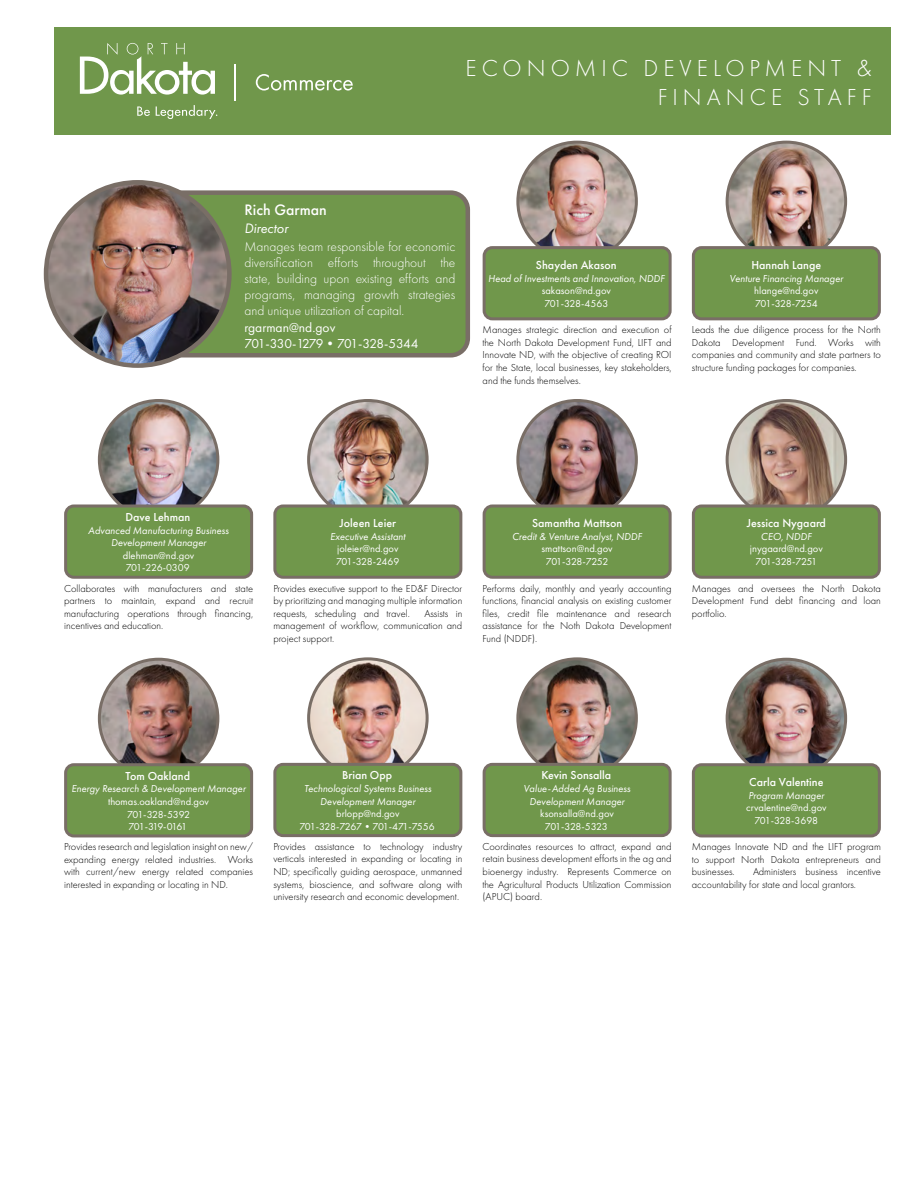
<style>
.page{position:relative;width:918px;height:1188px;background:#fff}
.page>*{position:absolute;margin:0;border:0;box-sizing:border-box;transform-origin:0 0}
.t1{font:300 24px/28.8px "Futura PT";letter-spacing:.21em;color:#fff;text-align:right}
.t2{font:500 15.75px "Futura PT";color:#fff}
.t3{font:italic 14.25px "Futura PT";color:#fff}
.t4{font:300 13.5px/16.2px "Futura PT";color:#fff;text-align:justify}
.t5{font:13.5px/16.2px "Futura PT";letter-spacing:-.025em;color:#fff}
.t6{font:500 12px "Futura PT";color:#fff}
.t7{font:300 10.5px/12.6px "Futura PT";color:#000;text-align:justify}
.t8{font:italic 10.5px/12.6px "Futura PT";color:#fff;text-align:center}
.t9{font:10.5px/12.6px "Futura PT";color:#fff;text-align:center}
.t10{font:10.5px/12.6px "Futura PT";letter-spacing:-.025em;color:#fff;text-align:center}
</style>
<div class="page">
<div style="left:54px;top:27px;width:837px;height:108px;background:#70974b"></div>
<svg style="left:137px;top:106px;width:13px;height:10px"></svg>
<svg style="left:156px;top:105px;width:61px;height:14px"></svg>
<svg style="left:80px;top:43px;width:135px;height:52px"></svg>
<svg style="left:256px;top:74px;width:97px;height:17px"></svg>
<hr style="left:235px;top:64px;width:1px;height:37px;background:#fff">
<img style="left:99px;top:400px;width:119px;height:119px;border-radius:59px">
<div style="left:98px;top:399px;width:121px;height:121px;border:3px solid #796e66;border-radius:50%"></div>
<div style="left:66px;top:506px;width:186px;height:71px;background:#70974b;border-radius:8px"></div>
<div style="left:64px;top:504px;width:189px;height:75px;border:3px solid #796e66;border-radius:8px"></div>
<img style="left:518px;top:659px;width:118px;height:118px;border-radius:59px">
<div style="left:516px;top:657px;width:122px;height:122px;border:3px solid #796e66;border-radius:50%"></div>
<div style="left:484px;top:764px;width:186px;height:72px;background:#70974b;border-radius:8px"></div>
<div style="left:483px;top:763px;width:189px;height:74px;border:3px solid #796e66;border-radius:8px"></div>
<img style="left:309px;top:659px;width:118px;height:118px;border-radius:59px">
<div style="left:307px;top:657px;width:122px;height:122px;border:3px solid #796e66;border-radius:50%"></div>
<div style="left:275px;top:764px;width:186px;height:72px;background:#70974b;border-radius:8px"></div>
<div style="left:273px;top:763px;width:189px;height:74px;border:3px solid #796e66;border-radius:8px"></div>
<img style="left:99px;top:659px;width:119px;height:119px;border-radius:59px">
<div style="left:98px;top:658px;width:121px;height:121px;border:3px solid #796e66;border-radius:50%"></div>
<div style="left:66px;top:765px;width:186px;height:71px;background:#70974b;border-radius:8px"></div>
<div style="left:64px;top:763px;width:189px;height:74px;border:3px solid #796e66;border-radius:8px"></div>
<img style="left:518px;top:142px;width:118px;height:119px;border-radius:59px">
<div style="left:516px;top:141px;width:122px;height:121px;border:3px solid #796e66;border-radius:50%"></div>
<div style="left:484px;top:248px;width:186px;height:71px;background:#70974b;border-radius:8px"></div>
<div style="left:483px;top:246px;width:189px;height:74px;border:3px solid #796e66;border-radius:8px"></div>
<img style="left:727px;top:142px;width:117px;height:104px">
<div style="left:726px;top:141px;width:121px;height:121px;border:3px solid #796e66;border-radius:50%"></div>
<div style="left:693px;top:248px;width:186px;height:71px;background:#70974b;border-radius:8px"></div>
<div style="left:692px;top:246px;width:189px;height:74px;border:3px solid #796e66;border-radius:8px"></div>
<img style="left:309px;top:400px;width:118px;height:119px;border-radius:59px">
<div style="left:307px;top:399px;width:122px;height:121px;border:3px solid #796e66;border-radius:50%"></div>
<div style="left:275px;top:506px;width:186px;height:71px;background:#70974b;border-radius:8px"></div>
<div style="left:273px;top:504px;width:189px;height:75px;border:3px solid #796e66;border-radius:8px"></div>
<img style="left:518px;top:400px;width:118px;height:119px;border-radius:59px">
<div style="left:516px;top:399px;width:122px;height:121px;border:3px solid #796e66;border-radius:50%"></div>
<div style="left:484px;top:506px;width:186px;height:71px;background:#70974b;border-radius:8px"></div>
<div style="left:483px;top:504px;width:189px;height:75px;border:3px solid #796e66;border-radius:8px"></div>
<img style="left:727px;top:400px;width:119px;height:119px;border-radius:59px">
<div style="left:726px;top:399px;width:121px;height:121px;border:3px solid #796e66;border-radius:50%"></div>
<div style="left:693px;top:506px;width:186px;height:71px;background:#70974b;border-radius:8px"></div>
<div style="left:692px;top:504px;width:189px;height:75px;border:3px solid #796e66;border-radius:8px"></div>
<img style="left:727px;top:659px;width:119px;height:119px;border-radius:59px">
<div style="left:726px;top:658px;width:121px;height:121px;border:3px solid #796e66;border-radius:50%"></div>
<div style="left:693px;top:765px;width:186px;height:71px;background:#70974b;border-radius:8px"></div>
<div style="left:692px;top:763px;width:189px;height:74px;border:3px solid #796e66;border-radius:8px"></div>
<div style="left:139px;top:193px;width:329px;height:162px;background:#70974b;border-radius:17px"></div>
<div style="left:137px;top:190px;width:333px;height:168px;border:4px solid #796e66;border-radius:17px"></div>
<img style="left:46px;top:182px;width:183px;height:184px;border-radius:92px">
<div style="left:44px;top:180px;width:188px;height:188px;border:4px solid #796e66;border-radius:50%"></div>
<h1 class="t1" style="left:466px;top:54px;width:408px">ECONOMIC DEVELOPMENT &amp;<br>FINANCE STAFF</h1>
<h2 class="t2" style="left:245px;top:201px;width:84px">Rich Garman</h2>
<h3 class="t3" style="left:245px;top:219px;width:45px">Director</h3>
<p class="t4" style="left:245px;top:238px;width:212px">Manages team responsible for economic diversification efforts throughout the state, building upon existing efforts and programs, managing growth strategies and unique utilization of capital.</p>
<p class="t5" style="left:245px;top:319px;width:176px">rgarman@nd.gov<br>701-330-1279•701-328-5344</p>
<p class="t6" style="left:536px;top:258px;width:82px">Shayden Akason</p>
<p class="t8" style="left:488px;top:272px;width:178px">Head of Investments and Innovation, NDDF</p>
<p class="t9" style="left:542px;top:284px;width:71px;text-align:left">sakason@nd.gov<br>701-328-4563</p>
<p class="t7" style="left:483px;top:323px;width:191px">Manages strategic direction and execution of the North Dakota Development Fund, LIFT and Innovate ND, with the objective of creating ROI for the State, local businesses, key stakeholders, and the funds themselves.</p>
<p class="t6" style="left:751px;top:258px;width:71px">Hannah Lange</p>
<p class="t8" style="left:730px;top:272px;width:115px">Venture Financing Manager</p>
<p class="t9" style="left:754px;top:284px;width:66px;text-align:left">hlange@nd.gov<br>701-328-7254</p>
<p class="t7" style="left:692px;top:323px;width:191px">Leads the due diligence process for the North Dakota Development Fund. Works with companies and community and state partners to structure funding packages for companies.</p>
<p class="t6" style="left:125px;top:510px;width:66px">Dave Lehman</p>
<p class="t8" style="left:88px;top:524px;width:142px">Advanced Manufacturing Business<br>Development Manager</p>
<p class="t9" style="left:123px;top:549px;width:73px;text-align:left">dlehman@nd.gov<br>701-226-0309</p>
<p class="t7" style="left:64px;top:582px;width:191px">Collaborates with manufacturers and state partners to maintain, expand and recruit manufacturing operations through financing, incentives and education.</p>
<p class="t6" style="left:340px;top:516px;width:58px">Joleen Leier</p>
<p class="t8" style="left:330px;top:530px;width:77px">Executive Assistant</p>
<p class="t9" style="left:336px;top:543px;width:65px;text-align:left">joleier@nd.gov<br>701-328-2469</p>
<p class="t7" style="left:273px;top:582px;width:191px">Provides executive support to the ED&amp;F Director by prioritizing and managing multiple information requests, scheduling and travel.</p>
<p class="t7" style="left:273px;top:607px;width:191px;text-indent:151px">Assists in management of workflow, communication and project support.</p>
<p class="t6" style="left:532px;top:516px;width:92px">Samantha Mattson</p>
<p class="t8" style="left:512px;top:530px;width:132px">Credit &amp; Venture Analyst, NDDF</p>
<p class="t9" style="left:541px;top:543px;width:73px">smattson@nd.gov<br>701-328-7252</p>
<p class="t7" style="left:483px;top:582px;width:191px">Performs daily, monthly and yearly accounting functions, financial analysis on existing customer files, credit file maintenance and research assistance for the Noth Dakota Development Fund (NDDF).</p>
<p class="t6" style="left:747px;top:516px;width:81px">Jessica Nygaard</p>
<p class="t8" style="left:761px;top:530px;width:52px">CEO, NDDF</p>
<p class="t9" style="left:750px;top:543px;width:74px">jnygaard@nd.gov<br>701-328-7251</p>
<p class="t7" style="left:692px;top:582px;width:190px">Manages and oversees the North Dakota Development Fund debt financing and loan portfolio.</p>
<p class="t6" style="left:126px;top:769px;width:66px">Tom Oakland</p>
<p class="t8" style="left:71px;top:782px;width:176px">Energy Research &amp; Development Manager</p>
<p class="t9" style="left:108px;top:795px;width:102px">thomas.oakland@nd.gov<br>701-328-5392<br>701-319-0161</p>
<p class="t7" style="left:64px;top:841px;width:191px">Provides research and legislation insight on new/ expanding energy related industries. Works with current/new energy related companies interested in expanding or locating in ND.</p>
<p class="t6" style="left:342px;top:768px;width:52px">Brian Opp</p>
<p class="t8" style="left:304px;top:782px;width:129px">Technological Systems Business<br>Development Manager</p>
<p class="t10" style="left:299px;top:807px;width:137px">brlopp@nd.gov<br>701-328-7267•701-471-7556</p>
<p class="t7" style="left:273px;top:840px;width:191px">Provides assistance to technology industry verticals interested in expanding or locating in ND; specifically guiding aerospace, unmanned systems, bioscience, and software along with university research and economic development.</p>
<p class="t6" style="left:542px;top:768px;width:71px">Kevin Sonsalla</p>
<p class="t8" style="left:524px;top:782px;width:108px">Value-Added Ag Business<br>Development Manager</p>
<p class="t9" style="left:540px;top:807px;width:75px">ksonsalla@nd.gov<br>701-328-5323</p>
<p class="t7" style="left:483px;top:840px;width:191px">Coordinates resources to attract, expand and retain business development efforts in the ag and bioenergy industry. Represents Commerce on the Agricultural Products Utilization Commission (APUC) board.</p>
<p class="t6" style="left:749px;top:775px;width:76px">Carla Valentine</p>
<p class="t8" style="left:748px;top:789px;width:77px">Program Manager</p>
<p class="t9" style="left:746px;top:801px;width:82px">crvalentine@nd.gov<br>701-328-3698</p>
<p class="t7" style="left:692px;top:841px;width:191px">Manages Innovate ND and the LIFT program to support North Dakota entrepreneurs and businesses.</p>
<p class="t7" style="left:692px;top:866px;width:191px;text-indent:61px">Administers business incentive accountability for state and local grantors.</p>
</div>
